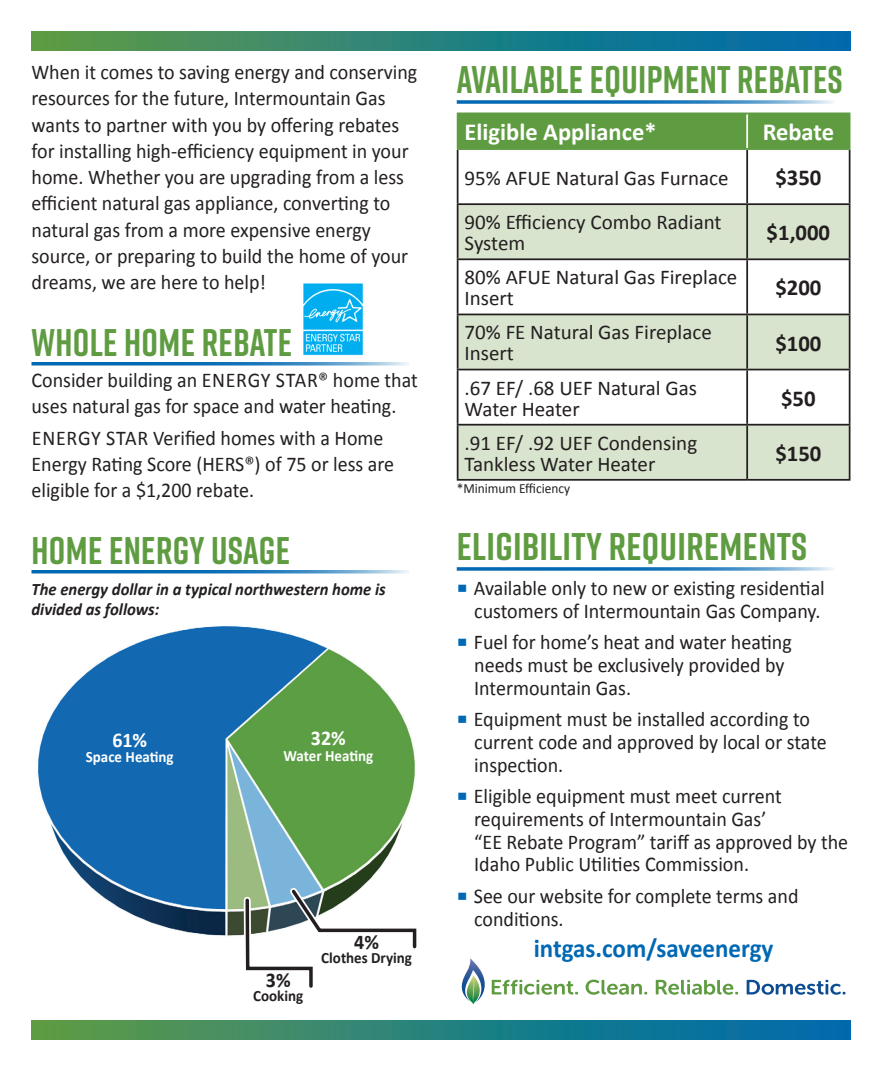
<style>
.page{position:relative;width:882px;height:1071px;background:#fff}
.page>*{position:absolute;margin:0;border:0;box-sizing:border-box;transform-origin:0 0}
.t1{font:700 38.5px "Rift";letter-spacing:.01em;color:#5f9c41;scale:.95 1}
.t2{font:700 38.5px "Rift";letter-spacing:.01em;color:#5f9c41}
.t3{font:700 26.25px "Calibri";color:#0168b3;scale:.95 1}
.t4{font:700 24.5px "Calibri";color:#fff}
.t5{font:700 22.75px "Calibri";color:#231f20}
.t6{font:21px/26.2px "Calibri";color:#231f20;scale:.95 1}
.t7{font:21px/21px "Calibri";color:#231f20}
.t8{font:700 21px "Calibri";color:#fff;scale:.95 1}
.t9{font:700 21px "Calibri";color:#231f20;scale:.95 1}
.t10{font:italic 700 17.5px/19.2px "Calibri";color:#231f20;scale:.95 1}
.t11{font:700 15.75px "Calibri";color:#fff;scale:.95 1}
.t12{font:700 15.75px "Calibri";color:#231f20;scale:.95 1}
.t13{font:14px "Calibri";color:#231f20;scale:.95 1}
.s1{color:#0168b3}
</style>
<div class="page">
<img style="left:38px;top:626px;width:377px;height:310px">
<svg style="left:240px;top:882px;width:177px;height:106px"></svg>
<svg style="left:461px;top:958px;width:24px;height:46px"></svg>
<svg style="left:492px;top:980px;width:86px;height:15px"></svg>
<svg style="left:586px;top:980px;width:61px;height:15px"></svg>
<svg style="left:656px;top:980px;width:82px;height:15px"></svg>
<svg style="left:747px;top:980px;width:98px;height:15px"></svg>
<div style="left:458px;top:114px;width:391px;height:34px;background:#5f9c41"></div>
<svg style="left:458px;top:205px;width:391px;height:274px;fill:#d9e4ce"></svg>
<hr style="left:746px;top:150px;width:2px;height:53px;background:#231f20">
<hr style="left:457px;top:205px;width:1px;height:53px;background:#231f20">
<hr style="left:746px;top:205px;width:2px;height:53px;background:#231f20">
<hr style="left:849px;top:205px;width:1px;height:53px;background:#231f20">
<hr style="left:457px;top:258px;width:290px;height:2px;background:#231f20">
<hr style="left:457px;top:260px;width:1px;height:54px;background:#231f20">
<hr style="left:747px;top:258px;width:103px;height:2px;background:#231f20">
<hr style="left:746px;top:260px;width:2px;height:54px;background:#231f20">
<hr style="left:849px;top:260px;width:1px;height:54px;background:#231f20">
<hr style="left:457px;top:314px;width:290px;height:1px;background:#231f20">
<hr style="left:457px;top:315px;width:1px;height:54px;background:#231f20">
<hr style="left:747px;top:314px;width:103px;height:1px;background:#231f20">
<hr style="left:746px;top:315px;width:2px;height:54px;background:#231f20">
<hr style="left:849px;top:315px;width:1px;height:54px;background:#231f20">
<hr style="left:457px;top:369px;width:290px;height:1px;background:#231f20">
<hr style="left:457px;top:370px;width:1px;height:54px;background:#231f20">
<hr style="left:747px;top:369px;width:103px;height:1px;background:#231f20">
<hr style="left:746px;top:370px;width:2px;height:54px;background:#231f20">
<hr style="left:849px;top:370px;width:1px;height:54px;background:#231f20">
<hr style="left:457px;top:424px;width:290px;height:2px;background:#231f20">
<hr style="left:457px;top:426px;width:1px;height:53px;background:#231f20">
<hr style="left:747px;top:424px;width:103px;height:2px;background:#231f20">
<hr style="left:746px;top:426px;width:2px;height:53px;background:#231f20">
<hr style="left:849px;top:426px;width:1px;height:53px;background:#231f20">
<hr style="left:457px;top:479px;width:290px;height:2px;background:#231f20">
<hr style="left:747px;top:479px;width:103px;height:2px;background:#231f20">
<hr style="left:746px;top:114px;width:2px;height:34px;background:#fff">
<hr style="left:457px;top:150px;width:1px;height:53px;background:#231f20">
<hr style="left:849px;top:150px;width:1px;height:53px;background:#231f20">
<hr style="left:457px;top:203px;width:290px;height:2px;background:#231f20">
<hr style="left:747px;top:203px;width:103px;height:2px;background:#231f20">
<hr style="left:457px;top:113px;width:290px;height:1px;background:#5f9c41">
<hr style="left:457px;top:114px;width:1px;height:34px;background:#5f9c41">
<hr style="left:747px;top:113px;width:103px;height:1px;background:#5f9c41">
<hr style="left:849px;top:114px;width:1px;height:34px;background:#5f9c41">
<hr style="left:457px;top:148px;width:290px;height:2px;background:#5f9c41">
<hr style="left:747px;top:148px;width:103px;height:2px;background:#5f9c41">
<img style="left:303px;top:283px;width:60px;height:72px">
<svg style="left:32px;top:362px;width:377px;height:4px;background:#4892c8"></svg>
<svg style="left:32px;top:570px;width:377px;height:4px;background:#4892c8"></svg>
<svg style="left:457px;top:100px;width:377px;height:4px;background:#4892c8"></svg>
<svg style="left:457px;top:567px;width:377px;height:4px;background:#4892c8"></svg>
<div style="left:32px;top:1021px;width:818px;height:19px;background:linear-gradient(to right,#5d9b47,#0069b2)"></div>
<div style="left:32px;top:32px;width:818px;height:18px;background:linear-gradient(to right,#5d9b47,#0069b2)"></div>
<p class="t6" style="left:32px;top:59px;width:408px">When it comes to saving energy and conserving resources for the future, Intermountain Gas wants to partner with you by offering rebates for installing high-efficiency equipment in your home. Whether you are upgrading from a less efficient natural gas appliance, converting to natural gas from a more expensive energy source, or preparing to build the home of your dreams, we are here to help!</p>
<h1 class="t1" style="left:32px;top:315px;width:276px">WHOLE HOME REBATE</h1>
<p class="t6" style="left:31px;top:367px;width:408px">Consider building an ENERGY STAR® home that uses natural gas for space and water heating.</p>
<p class="t6" style="left:31px;top:425px;width:383px">ENERGY STAR Verified homes with a Home<br>Energy Rating Score (HERS®) of 75 or less are eligible for a $1,200 rebate.</p>
<h1 class="t1" style="left:32px;top:523px;width:274px">HOME ENERGY USAGE</h1>
<p class="t10" style="left:32px;top:580px;width:375px">The energy dollar in a typical northwestern home is divided as follows:</p>
<p class="t8" style="left:112px;top:726px;width:38px">61%</p>
<p class="t11" style="left:86px;top:747px;width:94px">Space Heating</p>
<p class="t8" style="left:311px;top:725px;width:38px">32%</p>
<p class="t11" style="left:283px;top:745px;width:96px">Water Heating</p>
<p class="t9" style="left:266px;top:967px;width:28px">3%</p>
<p class="t12" style="left:253px;top:986px;width:54px">Cooking</p>
<p class="t9" style="left:354px;top:929px;width:28px">4%</p>
<p class="t12" style="left:321px;top:948px;width:97px">Clothes Drying</p>
<h1 class="t1" style="left:457px;top:52px;width:408px">AVAILABLE EQUIPMENT REBATES</h1>
<p class="t4" style="left:465px;top:117px;width:193px">Eligible Appliance*</p>
<p class="t4" style="left:763px;top:117px;width:73px">Rebate</p>
<p class="t7" style="left:465px;top:167px;width:265px">95% AFUE Natural Gas Furnace</p>
<p class="t5" style="left:775px;top:163px;width:48px">$350</p>
<p class="t7" style="left:465px;top:212px;width:259px">90% Efficiency Combo Radiant<br>System</p>
<p class="t5" style="left:767px;top:218px;width:65px">$1,000</p>
<p class="t7" style="left:465px;top:267px;width:274px">80% AFUE Natural Gas Fireplace<br>Insert</p>
<p class="t5" style="left:775px;top:273px;width:48px">$200</p>
<p class="t7" style="left:465px;top:322px;width:249px">70% FE Natural Gas Fireplace<br>Insert</p>
<p class="t5" style="left:775px;top:328px;width:48px">$100</p>
<p class="t7" style="left:465px;top:377px;width:234px">.67 EF/ .68 UEF Natural Gas<br>Water Heater</p>
<p class="t5" style="left:781px;top:384px;width:36px">$50</p>
<p class="t7" style="left:465px;top:433px;width:234px">.91 EF/ .92 UEF Condensing<br>Tankless Water Heater</p>
<p class="t5" style="left:775px;top:439px;width:48px">$150</p>
<p class="t13" style="left:457px;top:480px;width:121px">*Minimum Efficiency</p>
<h1 class="t2" style="left:457px;top:519px;width:352px">ELIGIBILITY REQUIREMENTS</h1>
<p class="t6" style="left:457px;top:576px;width:389px;line-height:22.8px;text-align:right"><span class="s1">○</span> Available only to new or existing residential customers of Intermountain Gas Company.</p>
<p class="t6" style="left:474px;top:631px;width:336px;line-height:22.8px;text-indent:-18px"><span class="s1">○</span> Fuel for home’s heat and water heating needs must be exclusively provided by<br>Intermountain Gas.</p>
<p class="t6" style="left:474px;top:708px;width:373px;line-height:22.8px;text-indent:-18px"><span class="s1">○</span> Equipment must be installed according to current code and approved by local or state inspection.</p>
<p class="t6" style="left:474px;top:785px;width:395px;line-height:22.8px;text-indent:-18px"><span class="s1">○</span> Eligible equipment must meet current requirements of Intermountain Gas’<br>“EE Rebate Program” tariff as approved by the Idaho Public Utilities Commission.</p>
<p class="t6" style="left:474px;top:884px;width:343px;line-height:22.8px;text-indent:-18px"><span class="s1">○</span> See our website for complete terms and conditions.</p>
<p class="t3" style="left:534px;top:932px;width:254px">intgas.com/saveenergy</p>
</div>
